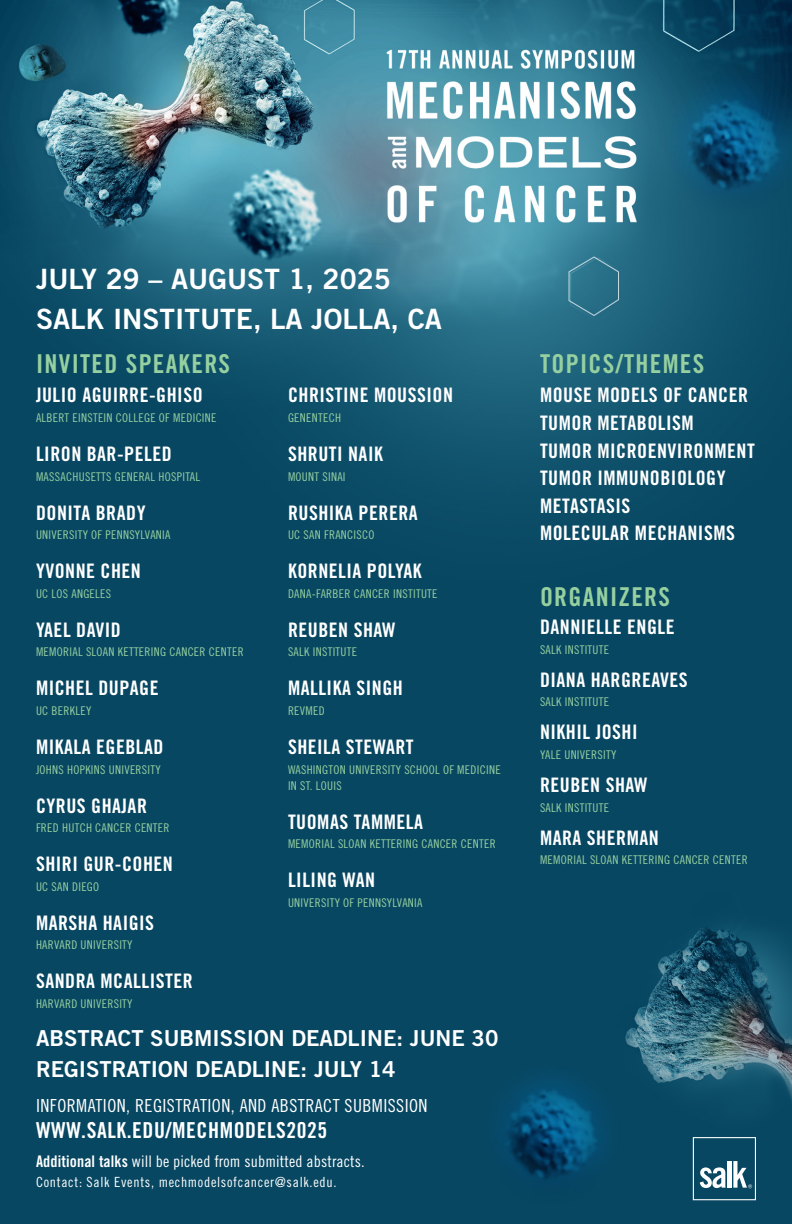
<style>
.page{position:relative;width:792px;height:1224px;background:#fff}
.page>*{position:absolute;margin:0;border:0;box-sizing:border-box;transform-origin:0 0}
.t1{font:28px "Trade Gothic LT Std Bd 2";color:#fff}
.Titles{font:26px "Trade Gothic LT Std Bd Cn 20";letter-spacing:.05em;color:#96d0a0}
.Titles-2{font:22px "Trade Gothic LT Std Bd 2";color:#fff}
.Name{font:22px "Trade Gothic LT Std Bd Cn 20";letter-spacing:.025em;color:#fff}
.Name-2{font:20px "Trade Gothic LT Std Bd Cn 20";letter-spacing:.025em;color:#fff}
.Name-3{font:18px "Trade Gothic LT Std Cn 18";letter-spacing:.025em;color:#fff}
.Name-4{font:16px "Trade Gothic LT Std Cn 18";letter-spacing:.01em;color:#fff}
.t2{font:14px "Trade Gothic LT Std Cn 18";letter-spacing:.05em;color:#fff}
.Affiliation{font:12px/16px "Trade Gothic LT Std Cn 18";letter-spacing:.025em;color:#96d0a0}
.s1{font-family:"Trade Gothic LT Std Bd Cn 20"}
</style>
<div class="page">
<img style="left:0;top:0;width:792px;height:1224px">
<svg style="left:693px;top:1137px;width:63px;height:63px;background:#3f7085"></svg>
<p class="t1" style="left:36px;top:262px;width:357px">JULY 29 – AUGUST 1, 2025</p>
<p class="t1" style="left:36px;top:302px;width:407px">SALK INSTITUTE, LA JOLLA, CA</p>
<p class="Titles" style="left:36px;top:348px;width:196px">INVITED SPEAKERS</p>
<p class="Titles" style="left:540px;top:348px;width:166px">TOPICS/THEMES</p>
<p class="Name-2" style="left:36px;top:383px;width:168px">JULIO AGUIRRE-GHISO</p>
<p class="Affiliation" style="left:36px;top:410px;width:182px">ALBERT EINSTEIN COLLEGE OF MEDICINE</p>
<p class="Name-2" style="left:36px;top:442px;width:137px">LIRON BAR-PELED</p>
<p class="Affiliation" style="left:36px;top:468px;width:166px">MASSACHUSETTS GENERAL HOSPITAL</p>
<p class="Name-2" style="left:36px;top:500px;width:111px">DONITA BRADY</p>
<p class="Affiliation" style="left:36px;top:527px;width:136px">UNIVERSITY OF PENNSYLVANIA</p>
<p class="Name-2" style="left:36px;top:559px;width:106px">YVONNE CHEN</p>
<p class="Affiliation" style="left:36px;top:585px;width:77px">UC LOS ANGELES</p>
<p class="Name-2" style="left:36px;top:617px;width:86px">YAEL DAVID</p>
<p class="Affiliation" style="left:36px;top:644px;width:209px">MEMORIAL SLOAN KETTERING CANCER CENTER</p>
<p class="Name-2" style="left:36px;top:676px;width:124px">MICHEL DUPAGE</p>
<p class="Affiliation" style="left:36px;top:703px;width:57px">UC BERKLEY</p>
<p class="Name-2" style="left:36px;top:735px;width:129px">MIKALA EGEBLAD</p>
<p class="Affiliation" style="left:36px;top:761px;width:126px">JOHNS HOPKINS UNIVERSITY</p>
<p class="Name-2" style="left:36px;top:793px;width:113px">CYRUS GHAJAR</p>
<p class="Affiliation" style="left:36px;top:820px;width:135px">FRED HUTCH CANCER CENTER</p>
<p class="Name-2" style="left:36px;top:852px;width:138px">SHIRI GUR-COHEN</p>
<p class="Affiliation" style="left:36px;top:878px;width:65px">UC SAN DIEGO</p>
<p class="Name-2" style="left:36px;top:910px;width:120px">MARSHA HAIGIS</p>
<p class="Affiliation" style="left:36px;top:937px;width:98px">HARVARD UNIVERSITY</p>
<p class="Name-2" style="left:36px;top:969px;width:158px">SANDRA MCALLISTER</p>
<p class="Affiliation" style="left:36px;top:996px;width:98px">HARVARD UNIVERSITY</p>
<p class="Name-2" style="left:288px;top:383px;width:167px">CHRISTINE MOUSSION</p>
<p class="Affiliation" style="left:288px;top:410px;width:55px">GENENTECH</p>
<p class="Name-2" style="left:288px;top:442px;width:96px">SHRUTI NAIK</p>
<p class="Affiliation" style="left:288px;top:468px;width:59px">MOUNT SINAI</p>
<p class="Name-2" style="left:288px;top:500px;width:131px">RUSHIKA PERERA</p>
<p class="Affiliation" style="left:288px;top:527px;width:88px">UC SAN FRANCISCO</p>
<p class="Name-2" style="left:288px;top:559px;width:135px">KORNELIA POLYAK</p>
<p class="Affiliation" style="left:288px;top:585px;width:151px">DANA-FARBER CANCER INSTITUTE</p>
<p class="Name-2" style="left:288px;top:617px;width:109px">REUBEN SHAW</p>
<p class="Affiliation" style="left:288px;top:644px;width:71px">SALK INSTITUTE</p>
<p class="Name-2" style="left:288px;top:676px;width:116px">MALLIKA SINGH</p>
<p class="Affiliation" style="left:288px;top:703px;width:38px">REVMED</p>
<p class="Name-2" style="left:288px;top:735px;width:127px">SHEILA STEWART</p>
<p class="Affiliation" style="left:288px;top:761px;width:214px">WASHINGTON UNIVERSITY SCHOOL OF MEDICINE<br>IN ST. LOUIS</p>
<p class="Name-2" style="left:288px;top:809px;width:136px">TUOMAS TAMMELA</p>
<p class="Affiliation" style="left:288px;top:836px;width:209px">MEMORIAL SLOAN KETTERING CANCER CENTER</p>
<p class="Name-2" style="left:288px;top:868px;width:89px">LILING WAN</p>
<p class="Affiliation" style="left:288px;top:894px;width:136px">UNIVERSITY OF PENNSYLVANIA</p>
<p class="Titles-2" style="left:36px;top:1024px;width:464px">ABSTRACT SUBMISSION DEADLINE: JUNE 30</p>
<p class="Titles-2" style="left:36px;top:1055px;width:361px">REGISTRATION DEADLINE: JULY 14</p>
<p class="Name-3" style="left:36px;top:1095px;width:393px">INFORMATION, REGISTRATION, AND ABSTRACT SUBMISSION</p>
<p class="Name" style="left:36px;top:1117px;width:293px">WWW.SALK.EDU/MECHMODELS2025</p>
<p class="Name-4" style="left:36px;top:1151px;width:330px"><span class="s1">Additional talks</span> will be picked from submitted abstracts.</p>
<p class="t2" style="left:36px;top:1174px;width:302px">Contact: Salk Events, mechmodelsofcancer@salk.edu.</p>
<p class="Name-2" style="left:540px;top:383px;width:210px">MOUSE MODELS OF CANCER</p>
<p class="Name-2" style="left:540px;top:411px;width:155px">TUMOR METABOLISM</p>
<p class="Name-2" style="left:540px;top:438px;width:216px">TUMOR MICROENVIRONMENT</p>
<p class="Name-2" style="left:540px;top:466px;width:187px">TUMOR IMMUNOBIOLOGY</p>
<p class="Name-2" style="left:540px;top:493px;width:92px">METASTASIS</p>
<p class="Name-2" style="left:540px;top:521px;width:196px">MOLECULAR MECHANISMS</p>
<p class="Titles" style="left:540px;top:581px;width:132px">ORGANIZERS</p>
<p class="Name-2" style="left:540px;top:615px;width:136px">DANNIELLE ENGLE</p>
<p class="Affiliation" style="left:540px;top:641px;width:71px">SALK INSTITUTE</p>
<p class="Name-2" style="left:540px;top:668px;width:149px">DIANA HARGREAVES</p>
<p class="Affiliation" style="left:540px;top:694px;width:71px">SALK INSTITUTE</p>
<p class="Name-2" style="left:540px;top:720px;width:99px">NIKHIL JOSHI</p>
<p class="Affiliation" style="left:540px;top:747px;width:78px">YALE UNIVERSITY</p>
<p class="Name-2" style="left:540px;top:773px;width:109px">REUBEN SHAW</p>
<p class="Affiliation" style="left:540px;top:799px;width:71px">SALK INSTITUTE</p>
<p class="Name-2" style="left:540px;top:825px;width:120px">MARA SHERMAN</p>
<p class="Affiliation" style="left:540px;top:852px;width:209px">MEMORIAL SLOAN KETTERING CANCER CENTER</p>
</div>
